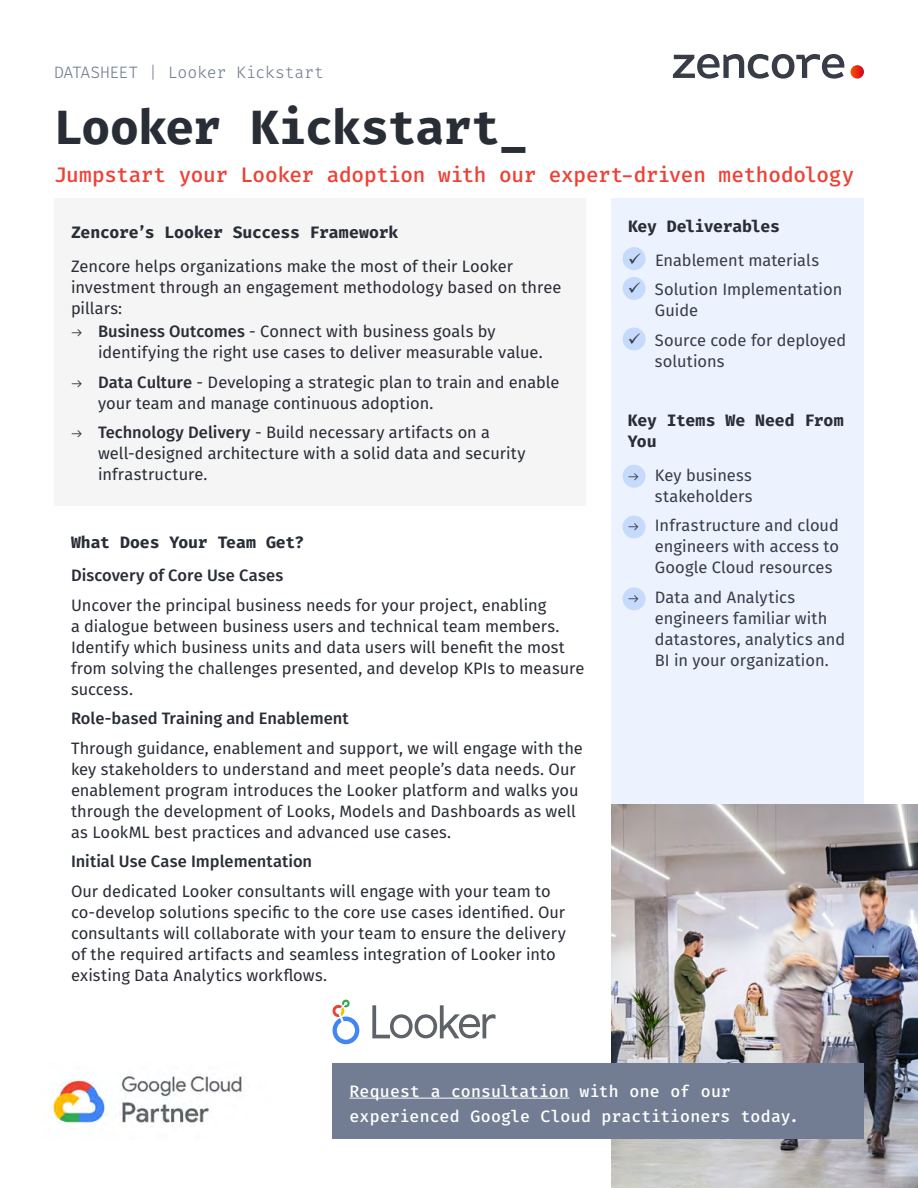
<style>
.page{position:relative;width:918px;height:1188px;background:#fff}
.page>*{position:absolute;margin:0;border:0;box-sizing:border-box;transform-origin:0 0}
.t1{font:700 48px "Fira Code";letter-spacing:-.025em;color:#292d35}
.t2{font:500 21px "Fira Code";letter-spacing:-.02em;color:#ed4136}
.t3{font:16.5px/21px "Fira Sans";color:#292d35}
.t4{font:16.5px/21px "Fira Sans";color:#373c47}
.t5{font:700 16.5px/21px "Fira Code";letter-spacing:-.01em;color:#292d35}
.t6{font:500 16.5px "Fira Sans";color:#292d35}
.t7{font:500 16.5px/24.8px "Fira Code";letter-spacing:.005em;color:#fff}
.t8{font:300 16.5px "Fira Code";letter-spacing:-.015em;color:#727d93}
.s1{font-weight:500}
</style>
<div class="page">
<img style="left:50px;top:1074px;width:192px;height:51px">
<svg style="left:673px;top:54px;width:171px;height:25px"></svg>
<svg style="left:851px;top:65px;width:13px;height:14px"></svg>
<div style="left:611px;top:199px;width:253px;height:622px;background:#ecf3fe"></div>
<div style="left:623px;top:247px;width:23px;height:23px;background:#c6dafc;border-radius:50%"></div>
<div style="left:623px;top:277px;width:23px;height:23px;background:#c6dafc;border-radius:50%"></div>
<div style="left:623px;top:328px;width:23px;height:22px;background:#c6dafc;border-radius:50%"></div>
<div style="left:623px;top:465px;width:23px;height:23px;background:#c6dafc;border-radius:50%"></div>
<div style="left:623px;top:516px;width:23px;height:22px;background:#c6dafc;border-radius:50%"></div>
<div style="left:623px;top:587px;width:23px;height:23px;background:#c6dafc;border-radius:50%"></div>
<img style="left:611px;top:804px;width:307px;height:384px">
<div style="left:54px;top:199px;width:531px;height:307px;background:#f5f5f6"></div>
<div style="left:333px;top:1064px;width:531px;height:75px;background:#727d93"></div>
<hr style="left:350px;top:1098px;width:219px;height:1px;background:#fff">
<svg style="left:332px;top:1000px;width:28px;height:45px"></svg>
<svg style="left:372px;top:1005px;width:124px;height:34px"></svg>
<p class="t8" style="left:54px;top:61px;width:272px">DATASHEET | Looker Kickstart</p>
<h1 class="t1" style="left:54px;top:93px;width:475px">Looker Kickstart_</h1>
<p class="t2" style="left:54px;top:160px;width:802px">Jumpstart your Looker adoption with our expert-driven methodology</p>
<p class="t5" style="left:71px;top:223px;width:329px">Zencore’s Looker Success Framework</p>
<p class="t3" style="left:71px;top:255px;width:492px">Zencore helps organizations make the most of their Looker investment through an engagement methodology based on three pillars:</p>
<p class="t3" style="left:98px;top:321px;width:446px"><span class="s1">Business Outcomes</span> - Connect with business goals by identifying the right use cases to deliver measurable value.</p>
<p class="t3" style="left:98px;top:371px;width:463px"><span class="s1">Data Culture</span> - Developing a strategic plan to train and enable your team and manage continuous adoption.</p>
<p class="t3" style="left:98px;top:422px;width:429px"><span class="s1">Technology Delivery</span> - Build necessary artifacts on a well-designed architecture with a solid data and security infrastructure.</p>
<p class="t5" style="left:71px;top:533px;width:235px">What Does Your Team Get?</p>
<p class="t6" style="left:71px;top:564px;width:214px">Discovery of Core Use Cases</p>
<p class="t3" style="left:71px;top:594px;width:515px">Uncover the principal business needs for your project, enabling<br>a dialogue between business users and technical team members.<br>Identify which business units and data users will benefit the most from solving the challenges presented, and develop KPIs to measure success.</p>
<p class="t6" style="left:71px;top:707px;width:279px">Role-based Training and Enablement</p>
<p class="t3" style="left:71px;top:737px;width:513px">Through guidance, enablement and support, we will engage with the key stakeholders to understand and meet people’s data needs. Our enablement program introduces the Looker platform and walks you through the development of Looks, Models and Dashboards as well as LookML best practices and advanced use cases.</p>
<p class="t6" style="left:71px;top:850px;width:243px">Initial Use Case Implementation</p>
<p class="t3" style="left:71px;top:880px;width:496px">Our dedicated Looker consultants will engage with your team to co-develop solutions specific to the core use cases identified. Our consultants will collaborate with your team to ensure the delivery of the required artifacts and seamless integration of Looker into existing Data Analytics workflows.</p>
<p class="t5" style="left:628px;top:217px;width:154px">Key Deliverables</p>
<p class="t4" style="left:655px;top:245px;width:189px;line-height:29.5px">Enablement materials<br>Solution Implementation</p>
<p class="t4" style="left:655px;top:295px;width:193px;line-height:29.5px">Guide<br>Source code for deployed</p>
<p class="t4" style="left:655px;top:350px;width:71px">solutions</p>
<p class="t5" style="left:628px;top:411px;width:217px">Key Items We Need From<br>You</p>
<p class="t4" style="left:655px;top:464px;width:99px">Key business stakeholders</p>
<p class="t4" style="left:655px;top:514px;width:186px;text-align:justify">Infrastructure and cloud engineers with access to Google Cloud resources</p>
<p class="t4" style="left:655px;top:586px;width:192px">Data and Analytics engineers familiar with datastores, analytics and<br>BI in your organization.</p>
<p class="t7" style="left:350px;top:1080px;width:451px">Request a consultation with one of our experienced Google Cloud practitioners today.</p>
</div>
